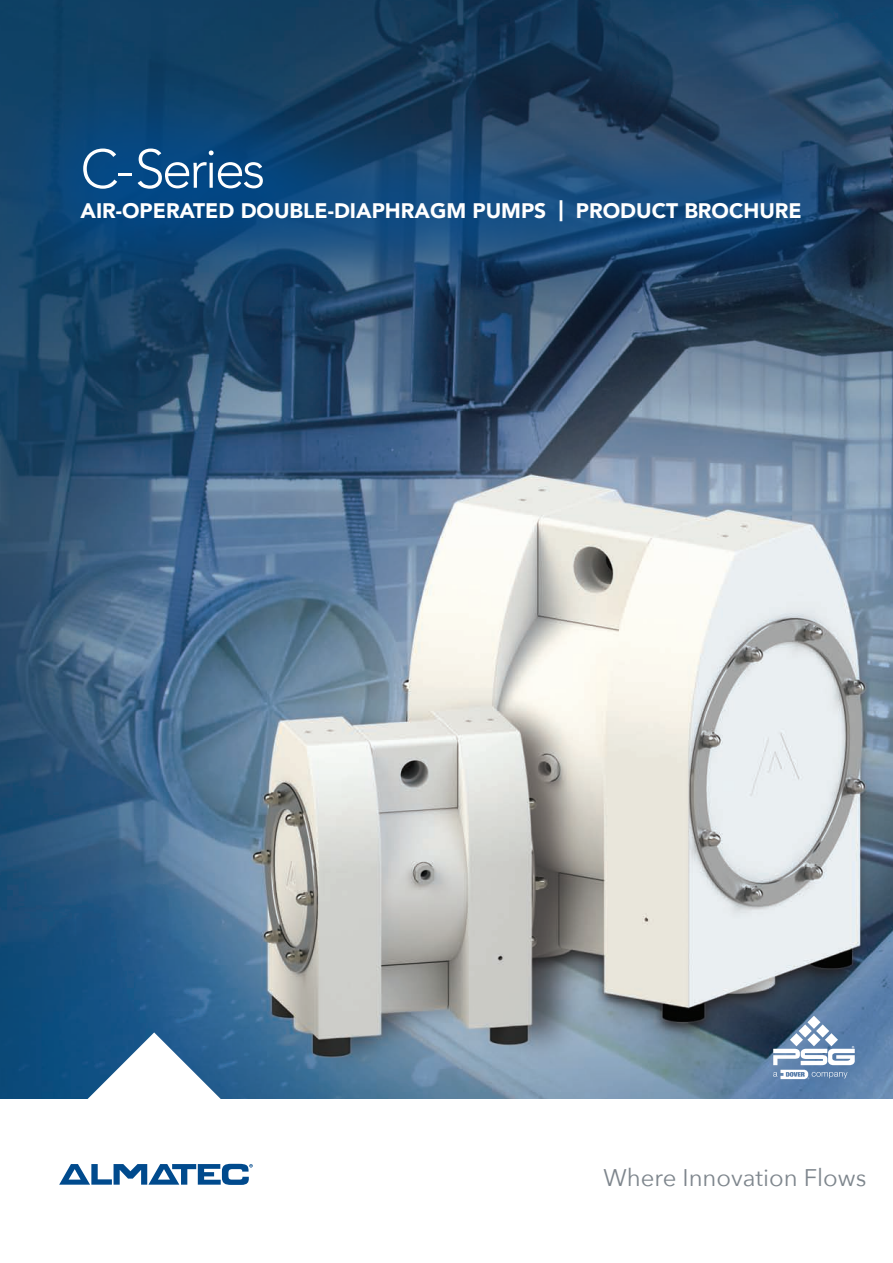
<style>
.page{position:relative;width:893px;height:1263px;background:#fff}
.page>*{position:absolute;margin:0;border:0;box-sizing:border-box;transform-origin:0 0}
.t1{font:300 54px "Avenir";letter-spacing:-.05em;color:#fff}
.t2{font:24px "Avenir Next";color:#7e868d}
.t3{font:900 21px "Avenir";color:#fff}
</style>
<div class="page">
<img style="left:0;top:0;width:893px;height:1099px">
<svg style="left:773px;top:1016px;width:82px;height:63px"></svg>
<svg style="left:59px;top:1032px;width:194px;height:153px"></svg>
<div style="left:0;top:48px;width:893px;height:274px;background:#004a8d;opacity:.9"></div>
<h1 class="t1" style="left:80px;top:137px;width:186px">C-Series</h1>
<p class="t3" style="left:80px;top:192px;width:723px">AIR-OPERATED DOUBLE-DIAPHRAGM PUMPS | PRODUCT BROCHURE</p>
<p class="t2" style="left:603px;top:1157px;width:265px">Where Innovation Flows</p>
</div>
